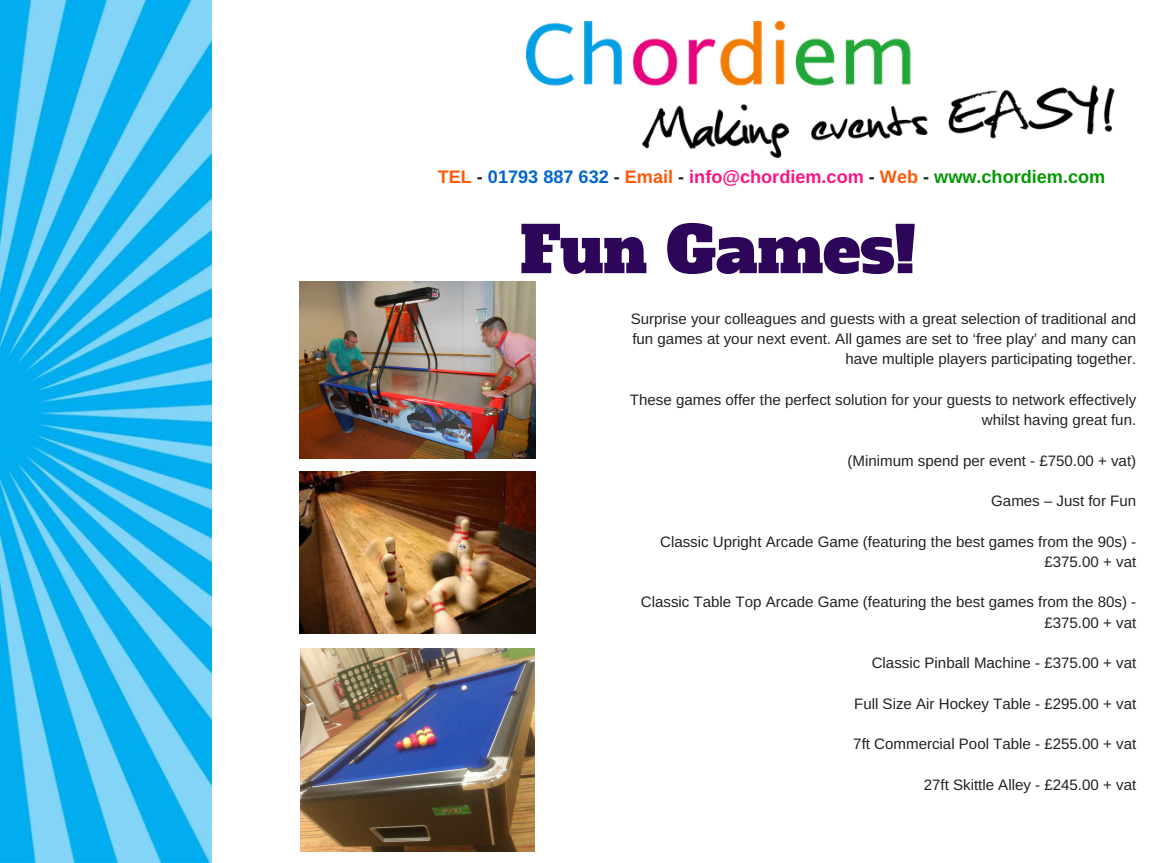
<style>
.page{position:relative;width:1152px;height:863px;background:#fff}
.page>*{position:absolute;margin:0;border:0;box-sizing:border-box;transform-origin:0 0}
.t1{font:63.45px "Alfa Slab One";color:#2d065a}
.t2{font:700 18.15px "Arimo";color:#ff1381}
.t3{font:15.15px/20.2px "Arimo";color:#222;text-align:right}
.s1{color:#ff580b}
.s2{color:#222}
.s3{color:#06c}
.s4{color:#090}
</style>
<div class="page">
<img style="left:526px;top:21px;width:589px;height:137px">
<img style="left:299px;top:281px;width:237px;height:178px">
<img style="left:299px;top:471px;width:237px;height:162px">
<img style="left:300px;top:648px;width:234px;height:203px">
<img style="left:0;top:0;width:212px;height:862px">
<p class="t2" style="left:438px;top:167px;width:669px"><span class="s1">TEL</span> <span class="s2">-</span> <span class="s3">01793 887 632</span> <span class="s2">-</span> <span class="s1">Email</span> <span class="s2">-</span> info@chordiem.com <span class="s2">-</span> <span class="s1">Web</span> <span class="s2">-</span> <span class="s4">www.chordiem.com</span></p>
<h1 class="t1" style="left:520px;top:207px;width:398px">Fun Games!</h1>
<p class="t3" style="left:631px;top:308px;width:507px">Surprise your colleagues and guests with a great selection of traditional and fun games at your next event. All games are set to ‘free play’ and many can have multiple players participating together.</p>
<p class="t3" style="left:630px;top:389px;width:508px">These games offer the perfect solution for your guests to network effectively whilst having great fun.</p>
<p class="t3" style="left:847px;top:450px;width:290px">(Minimum spend per event - £750.00 + vat)</p>
<p class="t3" style="left:991px;top:490px;width:147px">Games – Just for Fun</p>
<p class="t3" style="left:660px;top:531px;width:478px">Classic Upright Arcade Game (featuring the best games from the 90s) - £375.00 + vat</p>
<p class="t3" style="left:641px;top:592px;width:497px">Classic Table Top Arcade Game (featuring the best games from the 80s) - £375.00 + vat</p>
<p class="t3" style="left:872px;top:652px;width:266px">Classic Pinball Machine - £375.00 + vat</p>
<p class="t3" style="left:854px;top:693px;width:284px">Full Size Air Hockey Table - £295.00 + vat</p>
<p class="t3" style="left:853px;top:733px;width:284px">7ft Commercial Pool Table - £255.00 + vat</p>
<p class="t3" style="left:924px;top:774px;width:214px">27ft Skittle Alley - £245.00 + vat</p>
</div>
